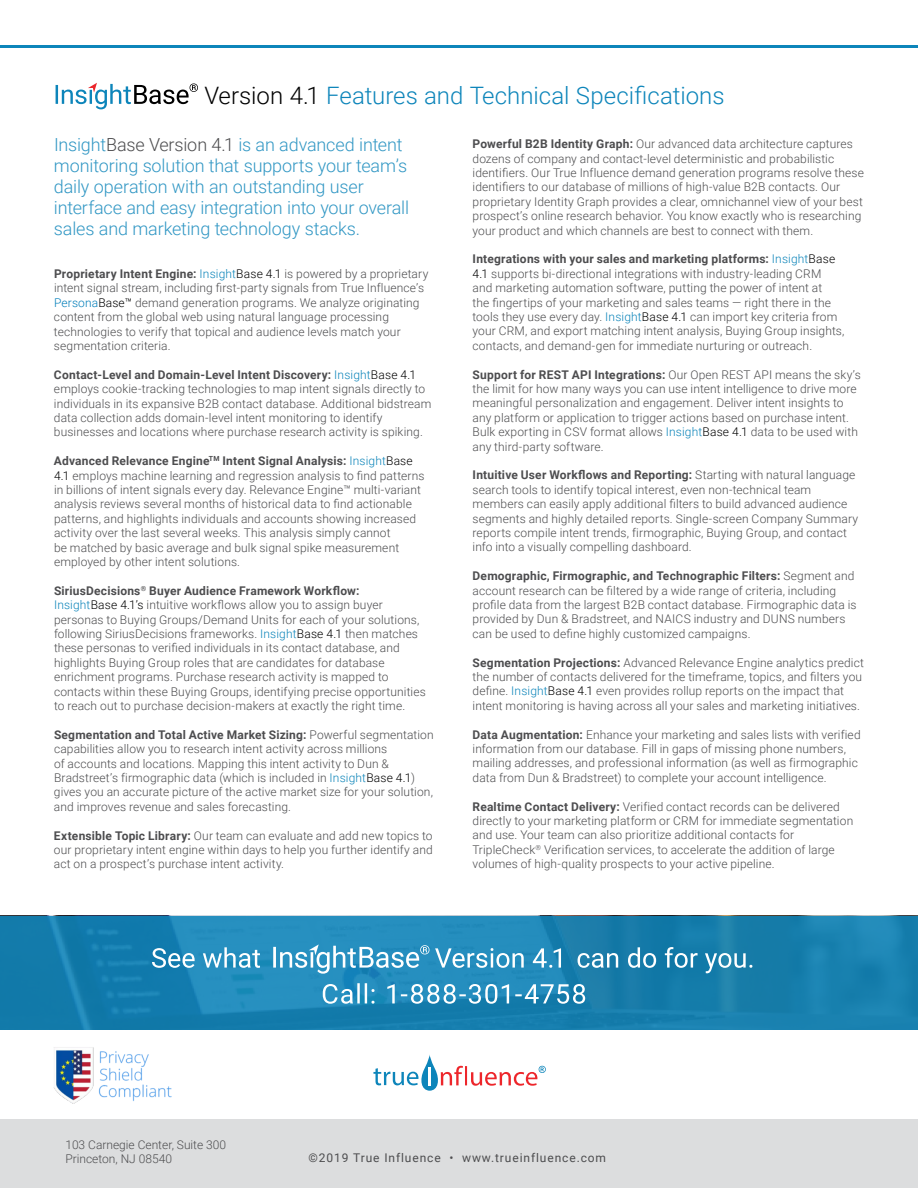
<style>
.page{position:relative;width:918px;height:1188px;background:#fff}
.page>*{position:absolute;margin:0;border:0;box-sizing:border-box;transform-origin:0 0}
.t1{font:300 24px "Roboto";color:#0d85ba}
.t2{font:300 18px/21px "Roboto";letter-spacing:-.01em;color:#3197c4}
.t3{font:300 12px/14.4px "Roboto";letter-spacing:.01em;color:#4d4d4f}
.t4{font:12px "Roboto";letter-spacing:.075em;color:#4d4d4f}
.s1{color:#000}
.s2{color:#4d4d4f}
.s3{font-weight:700}
.s4{color:#0d85ba}
.s5{color:#007db9}
</style>
<div class="page">
<svg style="left:0;top:916px;width:918px;height:113px;background:#1980b0"></svg>
<div style="left:0;top:1120px;width:918px;height:68px;background:#dcddde"></div>
<svg style="left:373px;top:1054px;width:173px;height:37px"></svg>
<svg style="left:56px;top:83px;width:142px;height:26px"></svg>
<hr style="left:0;top:45px;width:918px;height:2px;background:#0d85ba">
<img style="left:54px;top:1047px;width:118px;height:56px">
<svg style="left:323px;top:983px;width:262px;height:21px"></svg>
<svg style="left:152px;top:944px;width:600px;height:30px;background:#479cc3"></svg>
<h1 class="t1" style="left:205px;top:79px;width:521px"><span class="s1">Version 4.1</span> Features and Technical Specifications</h1>
<h2 class="t2" style="left:54px;top:134px;width:357px">Insight<span class="s2">Base Version 4.1</span> is an advanced intent monitoring solution that supports your team’s daily operation with an outstanding user interface and easy integration into your overall sales and marketing technology stacks.</h2>
<p class="t3" style="left:54px;top:266px;width:376px"><span class="s3">Proprietary Intent Engine:</span> <span class="s4">Insight</span><span class="s1">Base 4.1</span> is powered by a proprietary intent signal stream, including first-party signals from True Influence’s <span class="s5">Persona</span><span class="s1">Base™</span> demand generation programs. We analyze originating content from the global web using natural language processing technologies to verify that topical and audience levels match your segmentation criteria.</p>
<p class="t3" style="left:54px;top:367px;width:379px"><span class="s3">Contact-Level and Domain-Level Intent Discovery:</span> <span class="s4">Insight</span><span class="s1">Base 4.1 </span>employs cookie-tracking technologies to map intent signals directly to individuals in its expansive B2B contact database. Additional bidstream data collection adds domain-level intent monitoring to identify businesses and locations where purchase research activity is spiking.</p>
<p class="t3" style="left:54px;top:453px;width:372px"><span class="s3">Advanced Relevance Engine</span><sup>TM</sup> <span class="s3">Intent Signal Analysis:</span> <span class="s4">Insight</span><span class="s1">Base 4.1</span> employs machine learning and regression analysis to find patterns in billions of intent signals every day. Relevance Engine™ multi-variant analysis reviews several months of historical data to find actionable patterns, and highlights individuals and accounts showing increased activity over the last several weeks. This analysis simply cannot<br>be matched by basic average and bulk signal spike measurement employed by other intent solutions.</p>
<p class="t3" style="left:54px;top:583px;width:373px"><span class="s3">SiriusDecisions</span><sup>®</sup> <span class="s3">Buyer Audience Framework Workflow:<br></span><span class="s4">Insight</span><span class="s1">Base 4.1’s</span> intuitive workflows allow you to assign buyer personas to Buying Groups/Demand Units for each of your solutions, following SiriusDecisions frameworks. <span class="s4">Insight</span><span class="s1">Base 4.1</span> then matches these personas to verified individuals in its contact database, and highlights Buying Group roles that are candidates for database enrichment programs. Purchase research activity is mapped to contacts within these Buying Groups, identifying precise opportunities to reach out to purchase decision-makers at exactly the right time.</p>
<p class="t3" style="left:54px;top:727px;width:381px"><span class="s3">Segmentation and Total Active Market Sizing:</span> Powerful segmentation capabilities allow you to research intent activity across millions<br>of accounts and locations. Mapping this intent activity to Dun &amp; Bradstreet’s firmographic data (which is included in <span class="s4">Insight</span><span class="s1">Base 4.1</span>) gives you an accurate picture of the active market size for your solution, and improves revenue and sales forecasting.</p>
<p class="t3" style="left:54px;top:828px;width:380px;text-align:justify"><span class="s3">Extensible Topic Library:</span> Our team can evaluate and add new topics to our proprietary intent engine within days to help you further identify and act on a prospect’s purchase intent activity.</p>
<p class="t3" style="left:473px;top:136px;width:393px"><span class="s3">Powerful B2B Identity Graph:</span> Our advanced data architecture captures dozens of company and contact-level deterministic and probabilistic identifiers. Our True Influence demand generation programs resolve these identifiers to our database of millions of high-value B2B contacts. Our proprietary Identity Graph provides a clear, omnichannel view of your best prospect’s online research behavior. You know exactly who is researching your product and which channels are best to connect with them.</p>
<p class="t3" style="left:473px;top:251px;width:373px"><span class="s3">Integrations with your sales and marketing platforms:</span> <span class="s4">Insight</span><span class="s1">Base 4.1</span> supports bi-directional integrations with industry-leading CRM<br>and marketing automation software, putting the power of intent at<br>the fingertips of your marketing and sales teams — right there in the tools they use every day. <span class="s4">Insight</span><span class="s1">Base 4.1</span> can import key criteria from your CRM, and export matching intent analysis, Buying Group insights, contacts, and demand-gen for immediate nurturing or outreach.</p>
<p class="t3" style="left:473px;top:367px;width:390px"><span class="s3">Support for REST API Integrations:</span> Our Open REST API means the sky’s the limit for how many ways you can use intent intelligence to drive more meaningful personalization and engagement. Deliver intent insights to any platform or application to trigger actions based on purchase intent.<br>Bulk exporting in CSV format allows <span class="s4">Insight</span><span class="s1">Base 4.1</span> data to be used with any third-party software.</p>
<p class="t3" style="left:473px;top:467px;width:387px"><span class="s3">Intuitive User Workflows and Reporting:</span> Starting with natural language search tools to identify topical interest, even non-technical team members can easily apply additional filters to build advanced audience segments and highly detailed reports. Single-screen Company Summary reports compile intent trends, firmographic, Buying Group, and contact info into a visually compelling dashboard.</p>
<p class="t3" style="left:473px;top:568px;width:386px"><span class="s3">Demographic, Firmographic, and Technographic Filters:</span> Segment and account research can be filtered by a wide range of criteria, including profile data from the largest B2B contact database. Firmographic data is provided by Dun &amp; Bradstreet, and NAICS industry and DUNS numbers can be used to define highly customized campaigns.</p>
<p class="t3" style="left:473px;top:655px;width:393px"><span class="s3">Segmentation Projections:</span> Advanced Relevance Engine analytics predict the number of contacts delivered for the timeframe, topics, and filters you define. <span class="s4">Insight</span><span class="s1">Base 4.1</span> even provides rollup reports on the impact that intent monitoring is having across all your sales and marketing initiatives.</p>
<p class="t3" style="left:473px;top:727px;width:390px"><span class="s3">Data Augmentation:</span> Enhance your marketing and sales lists with verified information from our database. Fill in gaps of missing phone numbers, mailing addresses, and professional information (as well as firmographic data from Dun &amp; Bradstreet) to complete your account intelligence.</p>
<p class="t3" style="left:473px;top:799px;width:382px"><span class="s3">Realtime Contact Delivery:</span> Verified contact records can be delivered directly to your marketing platform or CRM for immediate segmentation and use. Your team can also prioritize additional contacts for TripleCheck<sup>®</sup> Verification services, to accelerate the addition of large volumes of high-quality prospects to your active pipeline.</p>
<p class="t3" style="left:65px;top:1137px;width:162px">103 Carnegie Center, Suite 300<br>Princeton, NJ 08540</p>
<p class="t4" style="left:309px;top:1149px;width:299px">©2019 True Influence • www.trueinfluence.com</p>
</div>
